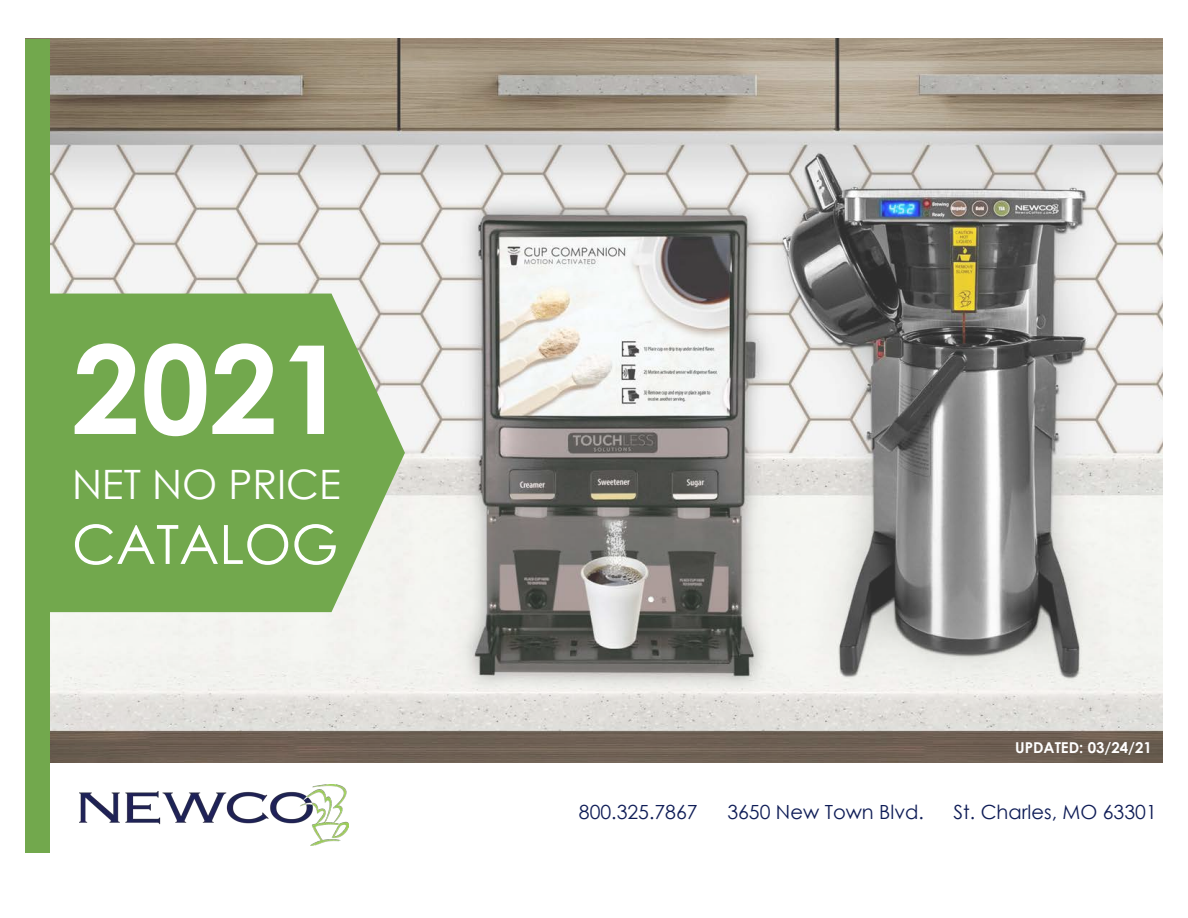
<style>
.page{position:relative;width:1188px;height:918px;background:#fff}
.page>*{position:absolute;margin:0;border:0;box-sizing:border-box;transform-origin:0 0}
.t1{font:700 123px "Century Gothic";color:#fff}
.t2{font:54.15px "Century Gothic";color:#fff}
.t3{font:40.5px "Century Gothic";color:#fff}
.t4{font:19.5px "Century Gothic";color:#0f1d57}
.t5{font:700 15px "Century Gothic";color:#fff}
</style>
<div class="page">
<img style="left:50px;top:39px;width:1112px;height:723px">
<div style="left:26px;top:39px;width:24px;height:813px;background:#72a84d"></div>
<img style="left:79px;top:785px;width:270px;height:60px">
<svg style="left:50px;top:294px;width:355px;height:318px;background:#7faf5d"></svg>
<p class="t1" style="left:72px;top:296px;width:277px">2021</p>
<p class="t3" style="left:72px;top:456px;width:270px">NET NO PRICE</p>
<p class="t2" style="left:72px;top:507px;width:268px">CATALOG</p>
<p class="t5" style="left:1015px;top:736px;width:138px">UPDATED: 03/24/21</p>
<p class="t4" style="left:579px;top:799px;width:120px">800.325.7867</p>
<p class="t4" style="left:727px;top:799px;width:198px">3650 New Town Blvd.</p>
<p class="t4" style="left:954px;top:799px;width:205px">St. Charles, MO 63301</p>
</div>
